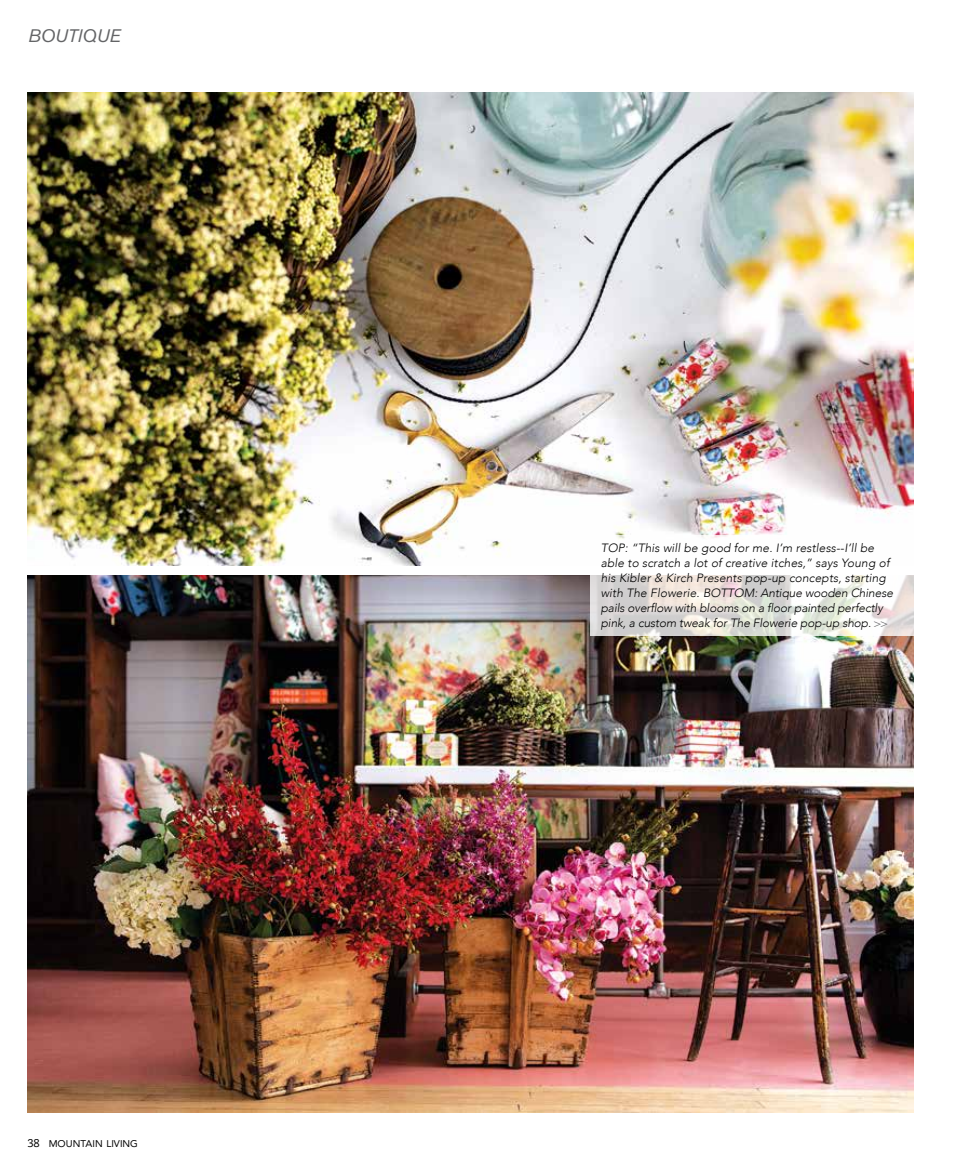
<style>
.page{position:relative;width:972px;height:1175px;background:#fff}
.page>*{position:absolute;margin:0;border:0;box-sizing:border-box;transform-origin:0 0}
.t1{font:italic 18px "Akzidenz Grotesk BE";color:#636466}
.t2{font:italic 300 12px/15px "Avenir";letter-spacing:.01em;color:#000}
.t3{font:9.75px "Avenir";letter-spacing:.005em;color:#000}
.s1{font-family:"Caecilia";font-size:11.25px}
.s2{font-family:"Fairfield LH";font-weight:500;font-style:normal;font-size:11.25px;color:#636466}
</style>
<div class="page">
<img style="left:28px;top:575px;width:885px;height:537px">
<img style="left:28px;top:92px;width:885px;height:473px">
<svg style="left:591px;top:534px;width:323px;height:101px"></svg>
<h1 class="t1" style="left:28px;top:25px;width:94px">BOUTIQUE</h1>
<p class="t3" style="left:28px;top:1136px;width:112px"><span class="s1">38</span> MOUNTAIN LIVING</p>
<p class="t2" style="left:601px;top:540px;width:294px">TOP: “This will be good for me. I’m restless--I’ll be able to scratch a lot of creative itches,” says Young of his Kibler &amp; Kirch Presents pop-up concepts, starting with The Flowerie. BOTTOM: Antique wooden Chinese pails overflow with blooms on a floor painted perfectly pink, a custom tweak for The Flowerie pop-up shop. <span class="s2">&gt;&gt;</span></p>
</div>
